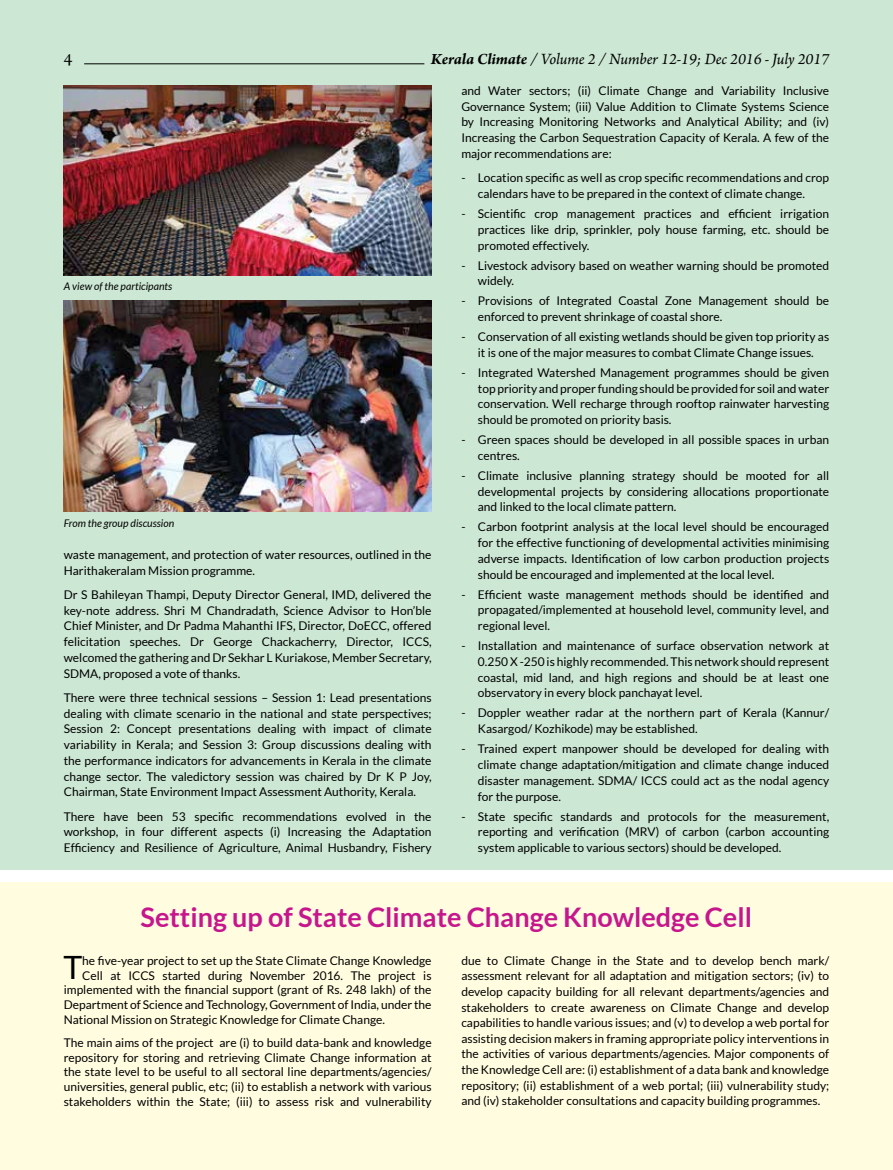
<style>
.page{position:relative;width:893px;height:1170px;background:#fff}
.page>*{position:absolute;margin:0;border:0;box-sizing:border-box;transform-origin:0 0}
.t1{font:32.1px "Lato";color:#000}
.t2{font:700 27px "Lato";color:#c6168d}
.t3{font:18px "Arno Pro";color:#000}
.t4{font:italic 16.5px "Arno Pro";letter-spacing:-.005em;color:#000}
.t5{font:12px/15.8px "Lato";color:#000;text-align:justify}
.t6{font:italic 10.5px "Lato";color:#000}
.s1{font-weight:700}
</style>
<div class="page">
<div style="left:0;top:0;width:893px;height:1169px;background:#cce7d3"></div>
<div style="left:0;top:870px;width:893px;height:299px;background:#fffcdf"></div>
<img style="left:64px;top:85px;width:368px;height:191px">
<img style="left:64px;top:301px;width:368px;height:210px">
<div style="left:0;top:870px;width:893px;height:11px;background:#fff"></div>
<hr style="left:84px;top:64px;width:340px;height:1px;background:#000">
<h3 class="t3" style="left:64px;top:49px;width:10px">4</h3>
<h3 class="t4" style="left:431px;top:49px;width:400px"><span class="s1">Kerala Climate</span> / Volume 2 / Number 12-19; Dec 2016 - July 2017</h3>
<p class="t6" style="left:64px;top:280px;width:110px">A view of the participants</p>
<p class="t6" style="left:64px;top:517px;width:112px">From the group discussion</p>
<p class="t5" style="left:64px;top:546px;width:369px">waste management, and protection of water resources, outlined in the<br>Harithakeralam Mission programme.</p>
<p class="t5" style="left:64px;top:586px;width:369px">Dr S Bahileyan Thampi, Deputy Director General, IMD, delivered the key-note address. Shri M Chandradath, Science Advisor to Hon’ble Chief Minister, and Dr Padma Mahanthi IFS, Director, DoECC, offered felicitation speeches. Dr George Chackacherry, Director, ICCS, welcomed the gathering and Dr Sekhar L Kuriakose, Member Secretary, SDMA, proposed a vote of thanks.</p>
<p class="t5" style="left:64px;top:689px;width:369px">There were three technical sessions – Session 1: Lead presentations dealing with climate scenario in the national and state perspectives; Session 2: Concept presentations dealing with impact of climate variability in Kerala; and Session 3: Group discussions dealing with the performance indicators for advancements in Kerala in the climate change sector. The valedictory session was chaired by Dr K P Joy, Chairman, State Environment Impact Assessment Authority, Kerala.</p>
<p class="t5" style="left:64px;top:808px;width:369px">There have been 53 specific recommendations evolved in the workshop, in four different aspects (i) Increasing the Adaptation Efficiency and Resilience of Agriculture, Animal Husbandry, Fishery</p>
<p class="t5" style="left:461px;top:83px;width:369px">and Water sectors; (ii) Climate Change and Variability Inclusive Governance System; (iii) Value Addition to Climate Systems Science by Increasing Monitoring Networks and Analytical Ability; and (iv)<br>Increasing the Carbon Sequestration Capacity of Kerala. A few of the major recommendations are:</p>
<p class="t5" style="left:478px;top:170px;width:353px;text-indent:-16px">- Location specific as well as crop specific recommendations and crop calendars have to be prepared in the context of climate change.</p>
<p class="t5" style="left:478px;top:206px;width:353px;text-indent:-16px">- Scientific crop management practices and efficient irrigation practices like drip, sprinkler, poly house farming, etc. should be promoted effectively.</p>
<p class="t5" style="left:478px;top:257px;width:353px;text-indent:-16px">- Livestock advisory based on weather warning should be promoted widely.</p>
<p class="t5" style="left:478px;top:293px;width:353px;text-indent:-16px">- Provisions of Integrated Coastal Zone Management should be enforced to prevent shrinkage of coastal shore.</p>
<p class="t5" style="left:461px;top:329px;width:369px;text-align:center">- Conservation of all existing wetlands should be given top priority as it is one of the major measures to combat Climate Change issues.</p>
<p class="t5" style="left:478px;top:364px;width:353px;text-indent:-16px">- Integrated Watershed Management programmes should be given top priority and proper funding should be provided for soil and water conservation. Well recharge through rooftop rainwater harvesting should be promoted on priority basis.</p>
<p class="t5" style="left:478px;top:432px;width:353px;text-indent:-16px">- Green spaces should be developed in all possible spaces in urban centres.</p>
<p class="t5" style="left:478px;top:467px;width:353px;text-indent:-16px">- Climate inclusive planning strategy should be mooted for all developmental projects by considering allocations proportionate and linked to the local climate pattern.</p>
<p class="t5" style="left:478px;top:519px;width:353px;text-indent:-16px">- Carbon footprint analysis at the local level should be encouraged for the effective functioning of developmental activities minimising adverse impacts. Identification of low carbon production projects should be encouraged and implemented at the local level.</p>
<p class="t5" style="left:478px;top:586px;width:353px;text-indent:-16px">- Efficient waste management methods should be identified and propagated/implemented at household level, community level, and regional level.</p>
<p class="t5" style="left:478px;top:638px;width:353px;text-indent:-16px">- Installation and maintenance of surface observation network at 0.250 X -250 is highly recommended. This network should represent coastal, mid land, and high regions and should be at least one observatory in every block panchayat level.</p>
<p class="t5" style="left:478px;top:705px;width:353px;text-indent:-16px">- Doppler weather radar at the northern part of Kerala (Kannur/<br>Kasargod/ Kozhikode) may be established.</p>
<p class="t5" style="left:478px;top:741px;width:353px;text-indent:-16px">- Trained expert manpower should be developed for dealing with climate change adaptation/mitigation and climate change induced disaster management. SDMA/ ICCS could act as the nodal agency for the purpose.</p>
<p class="t5" style="left:478px;top:808px;width:353px;text-indent:-16px">- State specific standards and protocols for the measurement, reporting and verification (MRV) of carbon (carbon accounting system applicable to various sectors) should be developed.</p>
<h2 class="t2" style="left:141px;top:901px;width:613px">Setting up of State Climate Change Knowledge Cell</h2>
<p class="t5" style="left:461px;top:952px;width:369px">due to Climate Change in the State and to develop bench mark/ assessment relevant for all adaptation and mitigation sectors; (iv) to develop capacity building for all relevant departments/agencies and stakeholders to create awareness on Climate Change and develop capabilities to handle various issues; and (v) to develop a web portal for assisting decision makers in framing appropriate policy interventions in the activities of various departments/agencies. Major components of the Knowledge Cell are: (i) establishment of a data bank and knowledge repository; (ii) establishment of a web portal; (iii) vulnerability study; and (iv) stakeholder consultations and capacity building programmes.</p>
<h1 class="t1" style="left:63px;top:949px;width:20px">T</h1>
<p class="t5" style="left:82px;top:952px;width:351px">he five-year project to set up the State Climate Change Knowledge</p>
<p class="t5" style="left:82px;top:967px;width:351px">Cell at ICCS started during November 2016. The project is</p>
<p class="t5" style="left:64px;top:981px;width:369px">implemented with the financial support (grant of Rs. 248 lakh) of the</p>
<p class="t5" style="left:64px;top:996px;width:369px">Department of Science and Technology, Government of India, under the</p>
<p class="t5" style="left:64px;top:1011px;width:323px">National Mission on Strategic Knowledge for Climate Change.</p>
<p class="t5" style="left:64px;top:1034px;width:369px;line-height:14.7px">The main aims of the project are (i) to build data-bank and knowledge repository for storing and retrieving Climate Change information at the state level to be useful to all sectoral line departments/agencies/ universities, general public, etc; (ii) to establish a network with various stakeholders within the State; (iii) to assess risk and vulnerability</p>
</div>
